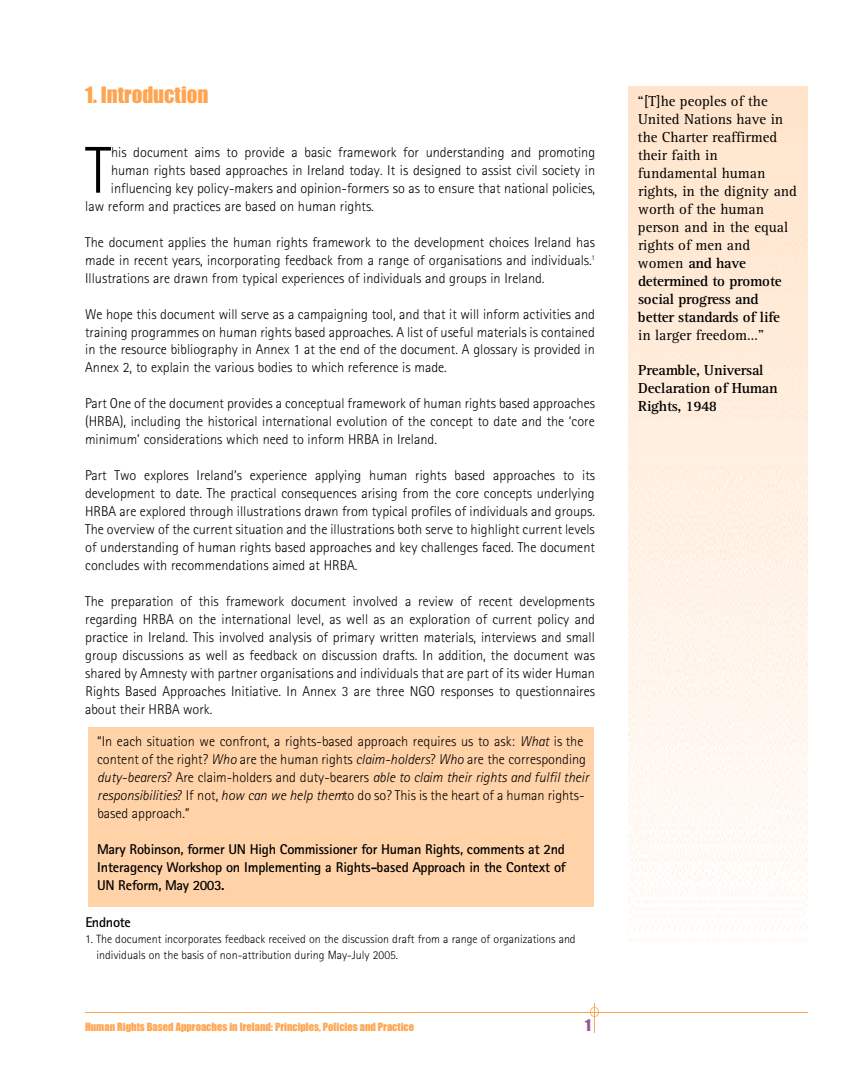
<style>
.page{position:relative;width:851px;height:1067px;background:#fff}
.page>*{position:absolute;margin:0;border:0;box-sizing:border-box;transform-origin:0 0}
.t1{font:300 66.3px "Rotis Sans Serif";color:#000}
.t2{font:21px "Impact";color:#ffa551}
.t3{font:15px/18px "Rotis Serif";color:#000}
.t4{font:700 15px/18px "Rotis Serif";letter-spacing:-.02em;color:#000}
.t5{font:15px "Impact";color:#98578a}
.t6{font:300 14.25px/18px "Rotis Sans Serif";color:#000;text-align:justify}
.t7{font:700 14.25px/18px "Rotis Sans Serif";letter-spacing:-.02em;color:#000;text-align:justify}
.t8{font:300 12px/15.8px "Rotis Sans Serif";color:#000}
.t9{font:10.5px "Impact";color:#ffa551}
.s1{font-style:italic}
.s2{font-weight:700}
</style>
<div class="page">
<img style="left:629px;top:86px;width:178px;height:856px">
<hr style="left:85px;top:1011px;width:722px;height:1px;background:#ffa551">
<hr style="left:594px;top:1003px;width:1px;height:30px;background:#ffa551">
<svg style="left:590px;top:1007px;width:9px;height:9px"></svg>
<div style="left:88px;top:727px;width:505px;height:180px;background:#ffd2a8"></div>
<h2 class="t2" style="left:85px;top:88px;width:125px">1. Introduction</h2>
<h1 class="t1" style="left:85px;top:147px;width:27px">T</h1>
<p class="t6" style="left:111px;top:144px;width:485px">his document aims to provide a basic framework for understanding and promoting</p>
<p class="t6" style="left:111px;top:162px;width:485px">human rights based approaches in Ireland today. It is designed to assist civil society in</p>
<p class="t6" style="left:111px;top:180px;width:485px">influencing key policy-makers and opinion-formers so as to ensure that national policies,</p>
<p class="t6" style="left:85px;top:198px;width:290px">law reform and practices are based on human rights.</p>
<p class="t6" style="left:85px;top:234px;width:511px">The document applies the human rights framework to the development choices Ireland has made in recent years, incorporating feedback from a range of organisations and individuals.<sup>1<br></sup>Illustrations are drawn from typical experiences of individuals and groups in Ireland.</p>
<p class="t6" style="left:85px;top:306px;width:511px">We hope this document will serve as a campaigning tool, and that it will inform activities and training programmes on human rights based approaches. A list of useful materials is contained in the resource bibliography in Annex 1 at the end of the document. A glossary is provided in Annex 2, to explain the various bodies to which reference is made.</p>
<p class="t6" style="left:85px;top:396px;width:511px">Part One of the document provides a conceptual framework of human rights based approaches (HRBA), including the historical international evolution of the concept to date and the ‘core minimum’ considerations which need to inform HRBA in Ireland.</p>
<p class="t6" style="left:85px;top:468px;width:511px">Part Two explores Ireland’s experience applying human rights based approaches to its development to date. The practical consequences arising from the core concepts underlying HRBA are explored through illustrations drawn from typical profiles of individuals and groups.<br>The overview of the current situation and the illustrations both serve to highlight current levels of understanding of human rights based approaches and key challenges faced. The document concludes with recommendations aimed at HRBA.</p>
<p class="t6" style="left:85px;top:593px;width:511px">The preparation of this framework document involved a review of recent developments regarding HRBA on the international level, as well as an exploration of current policy and practice in Ireland. This involved analysis of primary written materials, interviews and small group discussions as well as feedback on discussion drafts. In addition, the document was shared by Amnesty with partner organisations and individuals that are part of its wider Human Rights Based Approaches Initiative. In Annex 3 are three NGO responses to questionnaires about their HRBA work.</p>
<p class="t6" style="left:97px;top:733px;width:493px;text-align:left">“In each situation we confront, a rights-based approach requires us to ask: <span class="s1">What</span> is the content of the right? <span class="s1">Who</span> are the human rights <span class="s1">claim-holders</span>? <span class="s1">Who</span> are the corresponding <span class="s1">duty-bearers</span>? Are claim-holders and duty-bearers <span class="s1">able to claim their rights and fulfil their responsibilities</span>? If not, <span class="s1">how can we help them</span>to do so? This is the heart of a human rights&shy;based approach.”</p>
<p class="t7" style="left:97px;top:841px;width:470px">Mary Robinson, former UN High Commissioner for Human Rights, comments at 2nd Interagency Workshop on Implementing a Rights-based Approach in the Context of UN Reform, May 2003.</p>
<p class="t7" style="left:85px;top:915px;width:47px">Endnote</p>
<p class="t8" style="left:96px;top:932px;width:481px;text-indent:-11px">1. The document incorporates feedback received on the discussion draft from a range of organizations and individuals on the basis of non-attribution during May-July 2005.</p>
<p class="t9" style="left:85px;top:1023px;width:330px">Human Rights Based Approaches in Ireland: Principles, Policies and Practice</p>
<p class="t5" style="left:585px;top:1020px;width:7px">1</p>
<p class="t3" style="left:638px;top:93px;width:161px">“[T]he peoples of the<br>United Nations have in the Charter reaffirmed their faith in fundamental human rights, in the dignity and worth of the human person and in the equal rights of men and women <span class="s2">and have determined to promote social progress and better standards of life</span></p>
<p class="t3" style="left:638px;top:327px;width:127px">in larger freedom…”</p>
<p class="t4" style="left:638px;top:363px;width:141px">Preamble, Universal<br>Declaration of Human<br>Rights, 1948</p>
</div>
